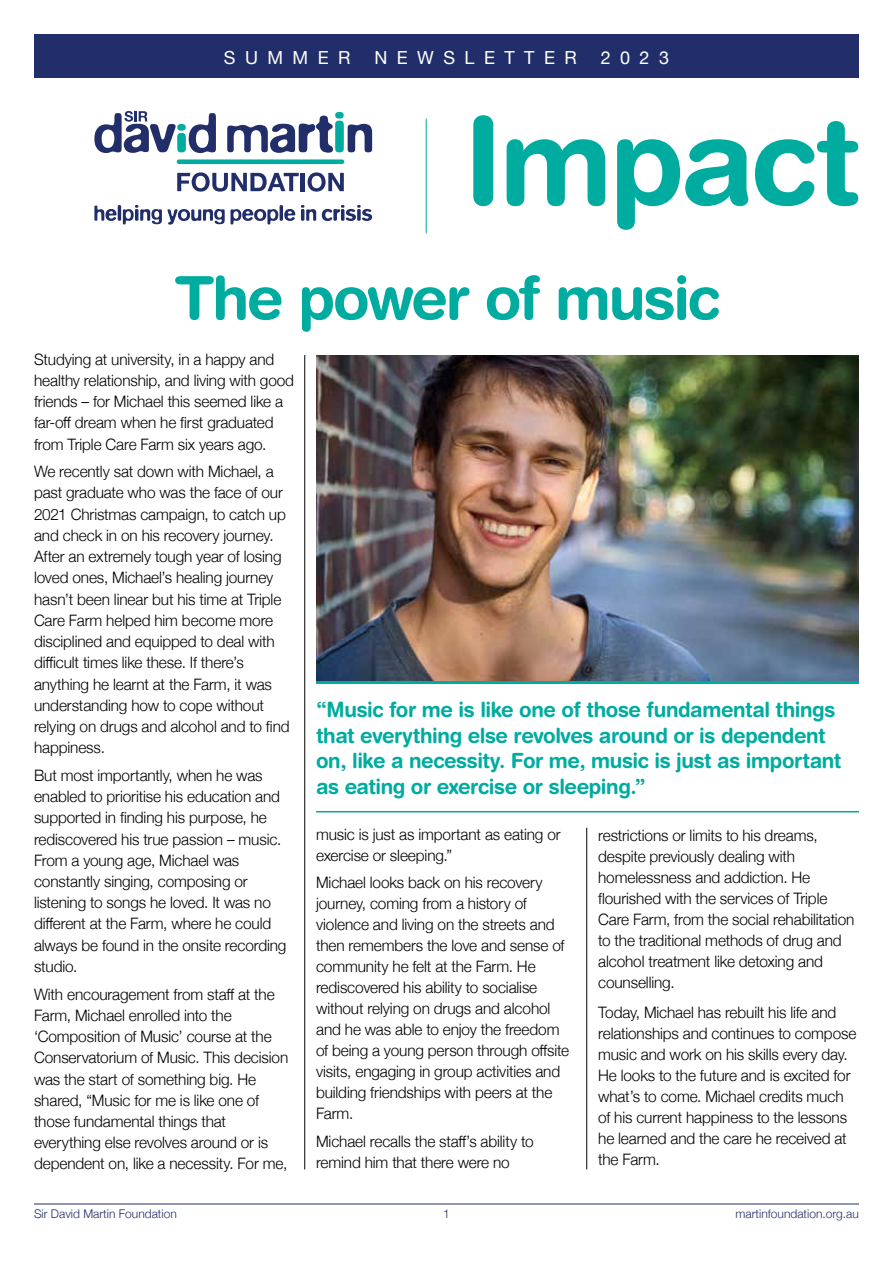
<style>
.page{position:relative;width:893px;height:1263px;background:#fff}
.page>*{position:absolute;margin:0;border:0;box-sizing:border-box;transform-origin:0 0}
.t1{font:700 121.95px "Helvetica Rounded";letter-spacing:-.025em;color:#00aca0}
.t2{font:700 60px "Helvetica Rounded";letter-spacing:-.035em;color:#00aca0}
.t3{font:700 21px/25.5px "Helvetica Rounded";letter-spacing:-.02em;color:#00aca0}
.t4{font:18px "Helvetica Neue";letter-spacing:.525em;color:#fff}
.t5{font:300 15.75px/21.3px "Helvetica Neue";letter-spacing:-.01em;color:#000}
.t6{font:300 12px "Helvetica Neue";color:#222e69}
</style>
<div class="page">
<hr style="left:34px;top:1204px;width:825px;height:1px;background:#222e69">
<img style="left:316px;top:355px;width:543px;height:326px">
<div style="left:34px;top:34px;width:825px;height:43px;background:#222e69"></div>
<hr style="left:426px;top:119px;width:1px;height:114px;background:#00aca0">
<hr style="left:586px;top:828px;width:1px;height:341px;background:#000">
<hr style="left:304px;top:355px;width:1px;height:814px;background:#000">
<hr style="left:316px;top:681px;width:543px;height:3px;background:#00aca0">
<hr style="left:316px;top:811px;width:543px;height:1px;background:#00aca0">
<svg style="left:94px;top:205px;width:68px;height:19px"></svg>
<svg style="left:168px;top:209px;width:57px;height:16px"></svg>
<svg style="left:231px;top:205px;width:64px;height:19px"></svg>
<svg style="left:301px;top:205px;width:15px;height:16px"></svg>
<svg style="left:322px;top:205px;width:50px;height:16px"></svg>
<svg style="left:177px;top:172px;width:122px;height:20px"></svg>
<hr style="left:301px;top:173px;width:4px;height:18px;background:#222e69">
<svg style="left:308px;top:172px;width:36px;height:20px"></svg>
<svg style="left:227px;top:112px;width:145px;height:41px"></svg>
<svg style="left:94px;top:111px;width:122px;height:42px"></svg>
<div style="left:177px;top:159px;width:167px;height:5px;background:#00aca0;border-radius:2px"></div>
<p class="t4" style="left:224px;top:51px;width:128px">SUMMER</p>
<p class="t4" style="left:374px;top:51px;width:204px">NEWSLETTER</p>
<p class="t4" style="left:601px;top:51px;width:70px">2023</p>
<h1 class="t1" style="left:464px;top:115px;width:398px">Impact</h1>
<h2 class="t2" style="left:174px;top:275px;width:547px">The power of music</h2>
<p class="t5" style="left:34px;top:349px;width:262px">Studying at university, in a happy and healthy relationship, and living with good friends – for Michael this seemed like a far-off dream when he first graduated from Triple Care Farm six years ago.</p>
<p class="t5" style="left:34px;top:462px;width:257px">We recently sat down with Michael, a past graduate who was the face of our 2021 Christmas campaign, to catch up and check in on his recovery journey.<br>After an extremely tough year of losing loved ones, Michael’s healing journey hasn’t been linear but his time at Triple Care Farm helped him become more disciplined and equipped to deal with difficult times like these. If there’s anything he learnt at the Farm, it was understanding how to cope without relying on drugs and alcohol and to find happiness.</p>
<p class="t5" style="left:34px;top:765px;width:254px">But most importantly, when he was enabled to prioritise his education and supported in finding his purpose, he rediscovered his true passion – music.<br>From a young age, Michael was constantly singing, composing or listening to songs he loved. It was no different at the Farm, where he could always be found in the onsite recording studio.</p>
<p class="t5" style="left:34px;top:982px;width:256px">With encouragement from staff at the Farm, Michael enrolled into the ‘Composition of Music’ course at the Conservatorium of Music. This decision was the start of something big. He shared, “Music for me is like one of those fundamental things that everything else revolves around or is dependent on, like a necessity. For me,</p>
<h3 class="t3" style="left:316px;top:699px;width:527px">“Music for me is like one of those fundamental things that everything else revolves around or is dependent on, like a necessity. For me, music is just as important as eating or exercise or sleeping.”</h3>
<p class="t5" style="left:316px;top:825px;width:246px">music is just as important as eating or exercise or sleeping.”</p>
<p class="t5" style="left:316px;top:873px;width:255px">Michael looks back on his recovery journey, coming from a history of violence and living on the streets and then remembers the love and sense of community he felt at the Farm. He rediscovered his ability to socialise without relying on drugs and alcohol and he was able to enjoy the freedom of being a young person through offsite visits, engaging in group activities and building friendships with peers at the Farm.</p>
<p class="t5" style="left:316px;top:1129px;width:219px">Michael recalls the staff’s ability to remind him that there were no</p>
<p class="t5" style="left:598px;top:826px;width:258px">restrictions or limits to his dreams, despite previously dealing with homelessness and addiction. He flourished with the services of Triple Care Farm, from the social rehabilitation to the traditional methods of drug and alcohol treatment like detoxing and counselling.</p>
<p class="t5" style="left:598px;top:1002px;width:260px">Today, Michael has rebuilt his life and relationships and continues to compose music and work on his skills every day.<br>He looks to the future and is excited for what’s to come. Michael credits much of his current happiness to the lessons he learned and the care he received at the Farm.</p>
<p class="t6" style="left:34px;top:1208px;width:144px">Sir David Martin Foundation</p>
<p class="t6" style="left:443px;top:1208px;width:8px">1</p>
<p class="t6" style="left:736px;top:1208px;width:125px">martinfoundation.org.au</p>
</div>
